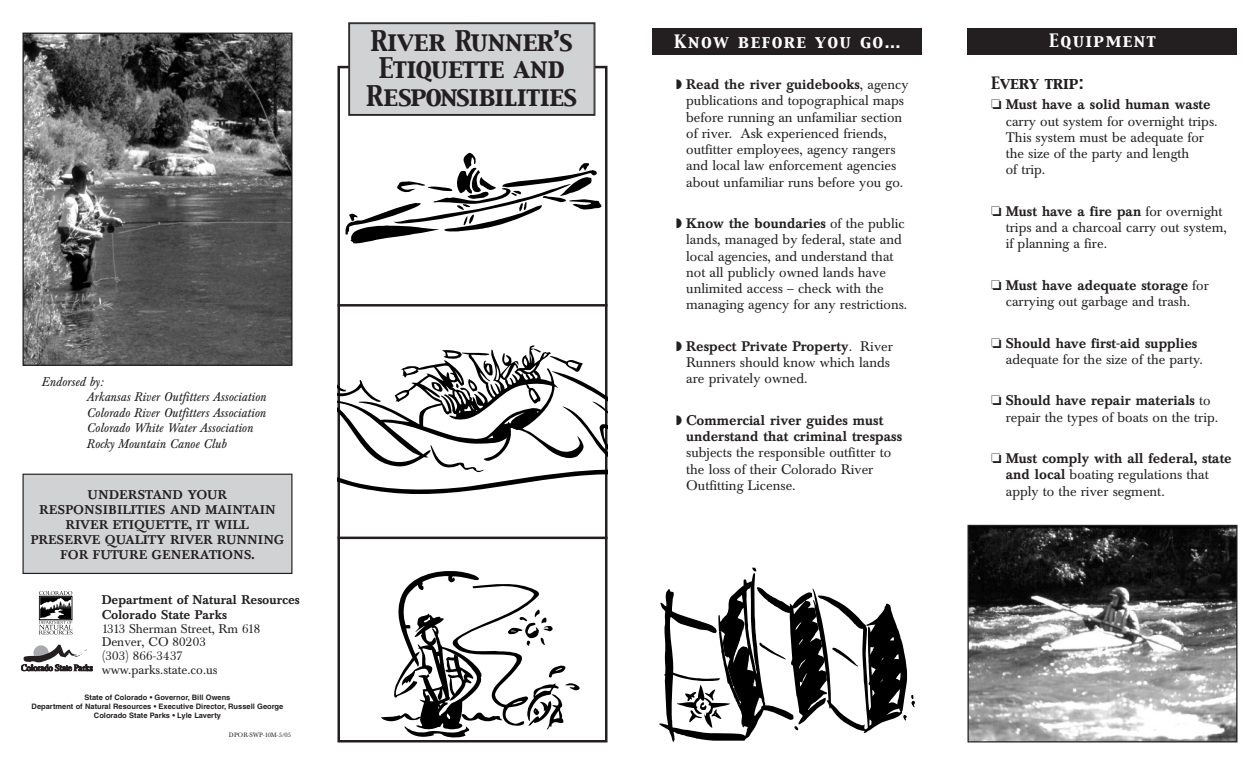
<style>
.page{position:relative;width:1260px;height:765px;background:#fff}
.page>*{position:absolute;margin:0;border:0;box-sizing:border-box;transform-origin:0 0}
.t1{font:25px/27.5px "Capitals";letter-spacing:-.01em;color:#231f20;text-align:center}
.t2{font:16.25px "Capitals";letter-spacing:.09em;color:#fff}
.t3{font:15px "Capitals";color:#231f20}
.t4{font:13.75px/16.2px "Baskerville BE";color:#231f20}
.t5{font:500 13.75px/16.2px "Baskerville BE";color:#231f20}
.t6{font:italic 12.5px/15.4px "Baskerville BE";color:#231f20}
.t7{font:500 12.5px/15px "Baskerville BE";letter-spacing:.02em;color:#231f20;text-align:center}
.t8{font:12.5px/13.8px "Baskerville BE";color:#231f20}
.t9{font:500 12.5px/15px "Baskerville BE";color:#231f20}
.t10{font:700 7.5px/9px "Helvetica";color:#231f20;text-align:center}
.t11{font:6.25px "Baskerville BE";letter-spacing:.01em;color:#231f20}
.s1{font-weight:500}
</style>
<div class="page">
<div style="left:968px;top:29px;width:270px;height:26px;background:#231f20"></div>
<hr style="left:338px;top:304px;width:270px;height:3px;background:#231f20">
<hr style="left:338px;top:537px;width:270px;height:2px;background:#231f20">
<div style="left:338px;top:66px;width:270px;height:676px;border:2px solid #231f20"></div>
<div style="left:350px;top:24px;width:244px;height:90px;background:#d1d2d4"></div>
<div style="left:348px;top:22px;width:247px;height:94px;border:1px solid #231f20"></div>
<div style="left:349px;top:24px;width:245px;height:91px;border:1px solid #231f20"></div>
<svg style="left:345px;top:153px;width:257px;height:91px"></svg>
<svg style="left:338px;top:345px;width:270px;height:160px"></svg>
<svg style="left:381px;top:571px;width:199px;height:167px"></svg>
<svg style="left:21px;top:645px;width:72px;height:26px"></svg>
<div style="left:23px;top:474px;width:269px;height:99px;background:#d1d2d4"></div>
<div style="left:23px;top:474px;width:269px;height:100px;border:1px solid #231f20"></div>
<div style="left:652px;top:29px;width:270px;height:26px;background:#231f20"></div>
<svg style="left:659px;top:567px;width:256px;height:175px"></svg>
<img style="left:970px;top:527px;width:266px;height:213px">
<div style="left:968px;top:525px;width:270px;height:217px;border:1px solid #231f20"></div>
<img style="left:24px;top:35px;width:266px;height:329px">
<div style="left:22px;top:33px;width:270px;height:333px;border:1px solid #231f20"></div>
<svg style="left:39px;top:591px;width:34px;height:44px"></svg>
<h1 class="t1" style="left:366px;top:29px;width:213px">River Runner’s<br>Etiquette and<br>Responsibilities</h1>
<p class="t6" style="left:86px;top:376px;width:181px;text-indent:-45px">Endorsed by:<br>Arkansas River Outfitters Association<br>Colorado River Outfitters Association<br>Colorado White Water Association<br>Rocky Mountain Canoe Club</p>
<p class="t7" style="left:31px;top:489px;width:255px">UNDERSTAND YOUR<br>RESPONSIBILITIES AND MAINTAIN<br>RIVER ETIQUETTE, IT WILL<br>PRESERVE QUALITY RIVER RUNNING<br>FOR FUTURE GENERATIONS.</p>
<p class="t9" style="left:102px;top:594px;width:200px">Department of Natural Resources<br>Colorado State Parks</p>
<p class="t8" style="left:102px;top:623px;width:160px">1313 Sherman Street, Rm 618<br>Denver, CO 80203<br>(303) 866-3437 www.parks.state.co.us</p>
<p class="t10" style="left:32px;top:694px;width:253px">State of Colorado • Governor, Bill Owens<br>Department of Natural Resources • Executive Director, Russell George<br>Colorado State Parks • Lyle Laverty</p>
<p class="t11" style="left:229px;top:733px;width:64px">DPOR-SWP-10M-5/05</p>
<p class="t2" style="left:674px;top:33px;width:228px">Know before you go…</p>
<p class="t4" style="left:686px;top:78px;width:224px;text-indent:-10px">◗ <span class="s1">Read the river guidebooks</span>, agency publications and topographical maps before running an unfamiliar section of river. Ask experienced friends, outfitter employees, agency rangers and local law enforcement agencies about unfamiliar runs before you go.</p>
<p class="t4" style="left:686px;top:217px;width:223px;text-indent:-10px">◗ <span class="s1">Know the boundaries</span> of the public lands, managed by federal, state and local agencies, and understand that not all publicly owned lands have unlimited access – check with the managing agency for any restrictions.</p>
<p class="t4" style="left:686px;top:340px;width:208px;text-indent:-10px">◗ <span class="s1">Respect Private Property</span>. River<br>Runners should know which lands are privately owned.</p>
<p class="t5" style="left:686px;top:414px;width:217px;text-indent:-10px">◗ Commercial river guides must understand that criminal trespass</p>
<p class="t4" style="left:686px;top:446px;width:207px">subjects the responsible outfitter to the loss of their Colorado River<br>Outfitting License.</p>
<p class="t2" style="left:1049px;top:32px;width:108px">Equipment</p>
<p class="t3" style="left:991px;top:75px;width:94px">Every trip:</p>
<p class="t4" style="left:1006px;top:98px;width:213px;text-indent:-15px">❏ <span class="s1">Must have a solid human waste </span>carry out system for overnight trips.<br>This system must be adequate for the size of the party and length<br>of trip.</p>
<p class="t4" style="left:1006px;top:205px;width:223px;text-indent:-15px">❏ <span class="s1">Must have a fire pan</span> for overnight trips and a charcoal carry out system, if planning a fire.</p>
<p class="t4" style="left:991px;top:279px;width:219px;text-align:center">❏ <span class="s1">Must have adequate storage</span> for carrying out garbage and trash.</p>
<p class="t4" style="left:1006px;top:336px;width:199px;text-indent:-15px">❏ <span class="s1">Should have first-aid supplies </span>adequate for the size of the party.</p>
<p class="t4" style="left:1006px;top:394px;width:214px;text-indent:-15px">❏ <span class="s1">Should have repair materials</span> to repair the types of boats on the trip.</p>
<p class="t4" style="left:1006px;top:452px;width:227px;text-indent:-15px">❏ <span class="s1">Must comply with all federal, state and local</span> boating regulations that apply to the river segment.</p>
</div>
